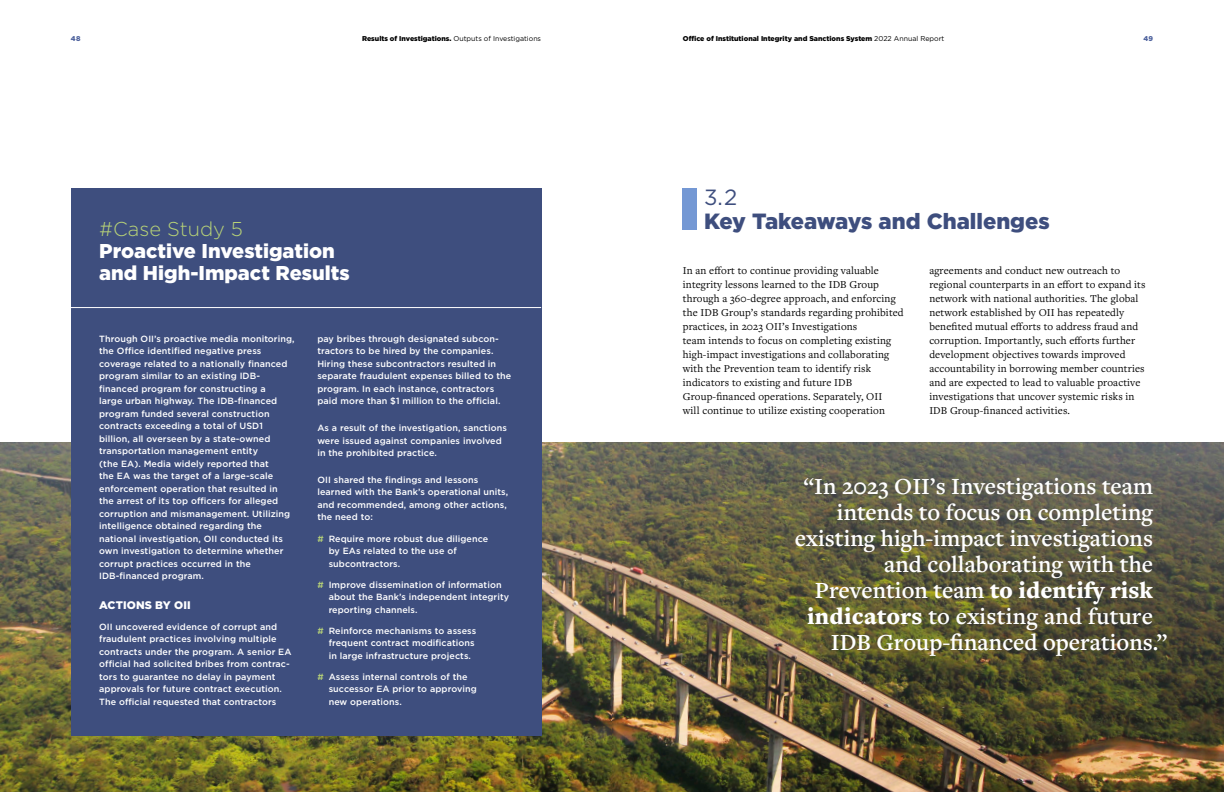
<style>
.page{position:relative;width:1224px;height:792px;background:#fff}
.page>*{position:absolute;margin:0;border:0;box-sizing:border-box;transform-origin:0 0}
.t1{font:600 24px "Freight Text Pro";color:#fff}
.t2{font:900 22px/24px "Gotham";color:#3e4e7e}
.t3{font:900 20px "Gotham";color:#fff}
.t4{font:300 20px "Gotham";color:#b8d377}
.t5{font:11px/14px "Freight Text Pro";letter-spacing:.01em;color:#000}
.t6{font:900 11px "Gotham";letter-spacing:.01em;color:#fff}
.t7{font:500 9px/12.5px "Gotham";letter-spacing:.01em;color:#fff}
.t8{font:900 7px "Gotham";color:#000}
.t9{font:900 7px "Gotham";color:#4f639e}
.s1{font-weight:400}
.s2{color:#b8d377}
.s3{font-weight:900}
</style>
<div class="page">
<img style="left:0;top:442px;width:1224px;height:350px">
<div style="left:71px;top:188px;width:470px;height:547px;background:#3e4e7e"></div>
<hr style="left:71px;top:307px;width:470px;height:1px;background:#fff">
<div style="left:683px;top:188px;width:14px;height:42px;background:#7498d4"></div>
<p class="t9" style="left:71px;top:34px;width:11px">48</p>
<p class="t8" style="left:362px;top:34px;width:181px">Results of Investigations. <span class="s1">Outputs of Investigations</span></p>
<p class="t8" style="left:683px;top:34px;width:263px">Office of Institutional Integrity and Sanctions System <span class="s1">2022 Annual Report</span></p>
<p class="t9" style="left:1143px;top:34px;width:11px">49</p>
<p class="t4" style="left:99px;top:217px;width:145px">#Case Study 5</p>
<p class="t3" style="left:99px;top:239px;width:237px">Proactive Investigation</p>
<p class="t3" style="left:99px;top:261px;width:252px">and High-Impact Results</p>
<p class="t7" style="left:99px;top:332px;width:197px">Through OII’s proactive media monitoring, the Office identified negative press coverage related to a nationally financed program similar to an existing IDB&shy;financed program for constructing a<br>large urban highway. The IDB-financed program funded several construction contracts exceeding a total of USD1 billion, all overseen by a state-owned transportation management entity<br>(the EA). Media widely reported that<br>the EA was the target of a large-scale enforcement operation that resulted in the arrest of its top officers for alleged corruption and mismanagement. Utilizing intelligence obtained regarding the national investigation, OII conducted its own investigation to determine whether corrupt practices occurred in the IDB-financed program.</p>
<p class="t6" style="left:99px;top:598px;width:93px">ACTIONS BY OII</p>
<p class="t7" style="left:99px;top:620px;width:194px">OII uncovered evidence of corrupt and fraudulent practices involving multiple contracts under the program. A senior EA official had solicited bribes from contrac&shy;tors to guarantee no delay in payment approvals for future contract execution.<br>The official requested that contractors</p>
<p class="t7" style="left:317px;top:332px;width:196px">pay bribes through designated subcon&shy;tractors to be hired by the companies.<br>Hiring these subcontractors resulted in separate fraudulent expenses billed to the program. In each instance, contractors paid more than $1 million to the official.</p>
<p class="t7" style="left:317px;top:422px;width:191px">As a result of the investigation, sanctions were issued against companies involved in the prohibited practice.</p>
<p class="t7" style="left:317px;top:473px;width:192px">OII shared the findings and lessons learned with the Bank’s operational units, and recommended, among other actions, the need to:</p>
<p class="t7" style="left:329px;top:532px;width:161px;text-indent:-11px"><span class="s2">#</span> Require more robust due diligence by EAs related to the use of subcontractors.</p>
<p class="t7" style="left:329px;top:578px;width:182px;text-indent:-11px"><span class="s2">#</span> Improve dissemination of information about the Bank’s independent integrity reporting channels.</p>
<p class="t7" style="left:329px;top:624px;width:149px;text-indent:-11px"><span class="s2">#</span> Reinforce mechanisms to assess frequent contract modifications in large infrastructure projects.</p>
<p class="t7" style="left:329px;top:670px;width:150px;text-indent:-11px"><span class="s2">#</span> Assess internal controls of the successor EA prior to approving new operations.</p>
<p class="t2" style="left:704px;top:185px;width:347px"><span class="s1">3.2<br></span>Key Takeaways and Challenges</p>
<p class="t5" style="left:683px;top:263px;width:222px">In an effort to continue providing valuable integrity lessons learned to the IDB Group through a 360-degree approach, and enforcing the IDB Group’s standards regarding prohibited practices, in 2023 OII’s Investigations<br>team intends to focus on completing existing high-impact investigations and collaborating with the Prevention team to identify risk indicators to existing and future IDB Group-financed operations. Separately, OII<br>will continue to utilize existing cooperation</p>
<p class="t5" style="left:929px;top:263px;width:218px">agreements and conduct new outreach to regional counterparts in an effort to expand its network with national authorities. The global network established by OII has repeatedly benefited mutual efforts to address fraud and corruption. Importantly, such efforts further development objectives towards improved accountability in borrowing member countries and are expected to lead to valuable proactive investigations that uncover systemic risks in IDB Group-financed activities.</p>
<p class="t1" style="left:804px;top:470px;width:351px">“In 2023 OII’s Investigations team</p>
<p class="t1" style="left:837px;top:496px;width:318px">intends to focus on completing</p>
<p class="t1" style="left:795px;top:522px;width:360px">existing high-impact investigations</p>
<p class="t1" style="left:884px;top:548px;width:270px">and collaborating with the</p>
<p class="t1" style="left:815px;top:574px;width:340px">Prevention team <span class="s3">to identify risk</span></p>
<p class="t1" style="left:807px;top:600px;width:348px"><span class="s3">indicators</span> to existing and future</p>
<p class="t1" style="left:831px;top:626px;width:338px">IDB Group-financed operations.”</p>
</div>
